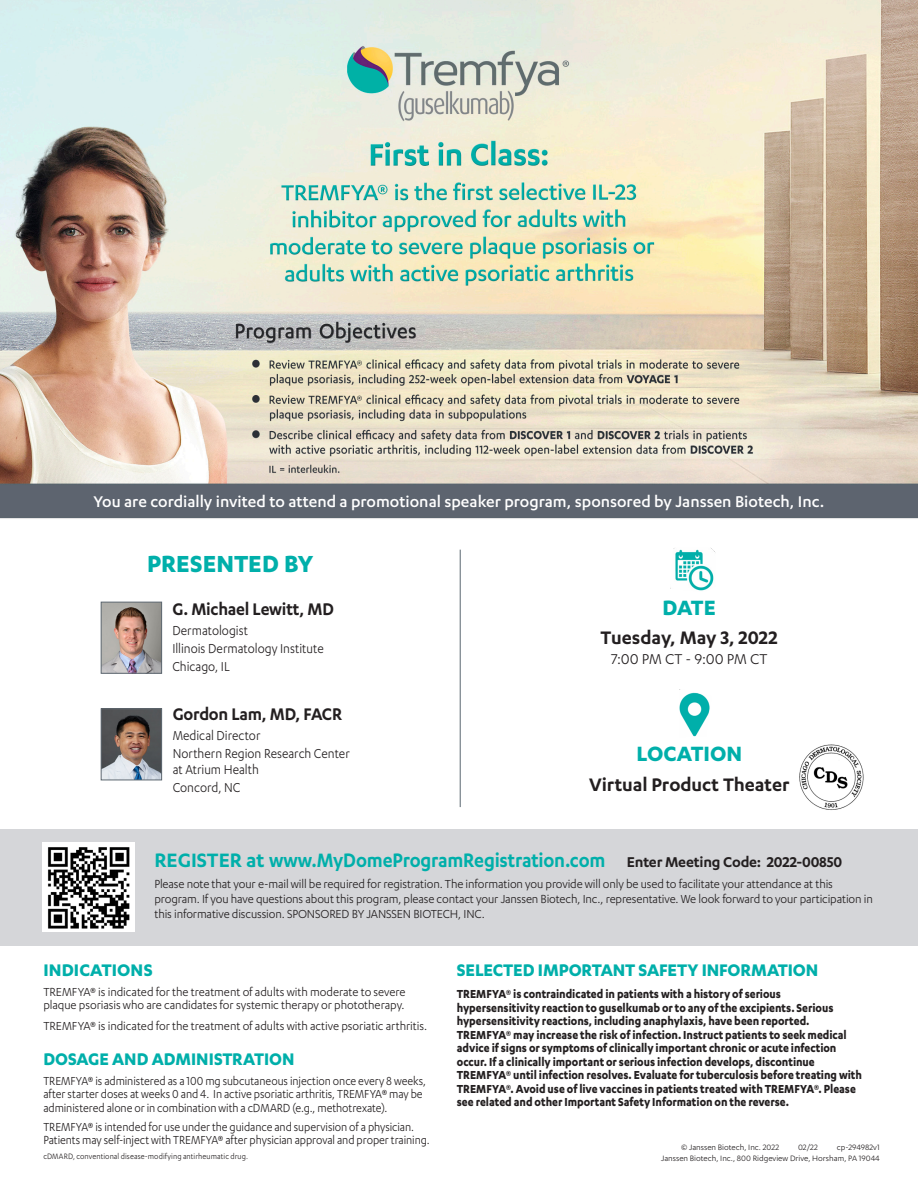
<style>
.page{position:relative;width:918px;height:1188px;background:#fff}
.page>*{position:absolute;margin:0;border:0;box-sizing:border-box;transform-origin:0 0}
._4-_Subhead_Bold{font:700 27px "Karbon";color:#00afaa}
.t1{font:700 24px "Karbon";color:#00afaa}
.t2{font:600 22.5px "Karbon";letter-spacing:-.01em;color:#00afaa}
._4-_Subhead_Bold-2{font:600 21px "Karbon";color:#231f20}
.t3{font:700 19.5px "Karbon";letter-spacing:-.005em;color:#00afaa}
._3-_Body{font:600 19.5px "Karbon";letter-spacing:-.01em;color:#231f20;scale:.95 1}
.t4{font:500 18px "Karbon";color:#fff}
.t5{font:16.5px "Karbon";color:#231f20}
.t6{font:15px/16.5px "Karbon";color:#231f20;scale:.9 1}
.t7{font:700 13.5px/13.5px "Karbon";color:#231f20;scale:.9 1}
.t8{font:13.5px/15px "Karbon";letter-spacing:-.01em;color:#231f20;scale:.95 1}
.t9{font:13.5px/13.5px "Karbon";letter-spacing:-.01em;color:#231f20;scale:.9 1}
.t10{font:9px "Karbon";color:#231f20}
.t11{font:9px "Karbon";color:#231f20;scale:.92 1}
.s1{font-size:16.5px;color:#231f20}
</style>
<div class="page">
<img style="left:0;top:0;width:918px;height:808px">
<div style="left:0;top:829px;width:918px;height:117px;background:#d5d6d9"></div>
<img style="left:43px;top:843px;width:92px;height:89px">
<hr style="left:460px;top:550px;width:1px;height:257px;background:#596670">
<img style="left:679px;top:689px;width:33px;height:48px">
<img style="left:670px;top:548px;width:45px;height:45px">
<svg style="left:702px;top:583px;width:23px;height:14px"></svg>
<img style="left:103px;top:604px;width:57px;height:67px">
<div style="left:101px;top:602px;width:61px;height:71px;border:1px solid #5f6972"></div>
<img style="left:103px;top:711px;width:57px;height:67px">
<div style="left:101px;top:709px;width:61px;height:71px;border:1px solid #5f6972"></div>
<img style="left:798px;top:743px;width:67px;height:67px">
<p class="t4" style="left:94px;top:492px;width:732px">You are cordially invited to attend a promotional speaker program, sponsored by Janssen Biotech, Inc.</p>
<p class="_4-_Subhead_Bold" style="left:147px;top:548px;width:168px">PRESENTED BY</p>
<p class="_3-_Body" style="left:172px;top:598px;width:172px">G. Michael Lewitt, MD</p>
<p class="t6" style="left:172px;top:622px;width:86px">Dermatologist</p>
<p class="t6" style="left:172px;top:639px;width:170px">Illinois Dermatology Institute</p>
<p class="t6" style="left:172px;top:657px;width:65px">Chicago, IL</p>
<p class="_3-_Body" style="left:173px;top:703px;width:180px">Gordon Lam, MD, FACR</p>
<p class="t6" style="left:173px;top:727px;width:99px">Medical Director</p>
<p class="t6" style="left:173px;top:745px;width:198px">Northern Region Research Center at Atrium Health</p>
<p class="t6" style="left:173px;top:779px;width:77px">Concord, NC</p>
<p class="t1" style="left:663px;top:594px;width:55px">DATE</p>
<p class="_4-_Subhead_Bold-2" style="left:601px;top:626px;width:179px">Tuesday, May 3, 2022</p>
<p class="t5" style="left:611px;top:650px;width:158px">7:00 PM CT - 9:00 PM CT</p>
<p class="t1" style="left:636px;top:740px;width:107px">LOCATION</p>
<p class="_4-_Subhead_Bold-2" style="left:589px;top:773px;width:202px">Virtual Product Theater</p>
<p class="t2" style="left:154px;top:847px;width:689px">REGISTER at www.MyDomeProgramRegistration.com <span class="s1">Enter Meeting Code: 2022-00850</span></p>
<p class="t8" style="left:154px;top:876px;width:758px">Please note that your e-mail will be required for registration. The information you provide will only be used to facilitate your attendance at this program. If you have questions about this program, please contact your Janssen Biotech, Inc., representative. We look forward to your participation in this informative discussion. SPONSORED BY JANSSEN BIOTECH, INC.</p>
<p class="t3" style="left:43px;top:959px;width:111px">INDICATIONS</p>
<p class="t8" style="left:43px;top:985px;width:383px;line-height:13.5px">TREMFYA® is indicated for the treatment of adults with moderate to severe plaque psoriasis who are candidates for systemic therapy or phototherapy.</p>
<p class="t8" style="left:43px;top:1018px;width:406px">TREMFYA® is indicated for the treatment of adults with active psoriatic arthritis.</p>
<p class="t3" style="left:43px;top:1048px;width:253px">DOSAGE AND ADMINISTRATION</p>
<p class="t9" style="left:43px;top:1074px;width:427px">TREMFYA® is administered as a 100 mg subcutaneous injection once every 8 weeks, after starter doses at weeks 0 and 4. In active psoriatic arthritis, TREMFYA® may be administered alone or in combination with a cDMARD (e.g., methotrexate).</p>
<p class="t9" style="left:43px;top:1120px;width:431px">TREMFYA® is intended for use under the guidance and supervision of a physician.<br>Patients may self-inject with TREMFYA® after physician approval and proper training.</p>
<p class="t11" style="left:43px;top:1152px;width:224px">cDMARD, conventional disease-modifying antirheumatic drug.</p>
<p class="t3" style="left:457px;top:959px;width:363px">SELECTED IMPORTANT SAFETY INFORMATION</p>
<p class="t7" style="left:457px;top:987px;width:452px">TREMFYA® is contraindicated in patients with a history of serious hypersensitivity reaction to guselkumab or to any of the excipients. Serious hypersensitivity reactions, including anaphylaxis, have been reported.<br>TREMFYA® may increase the risk of infection. Instruct patients to seek medical advice if signs or symptoms of clinically important chronic or acute infection occur. If a clinically important or serious infection develops, discontinue TREMFYA® until infection resolves. Evaluate for tuberculosis before treating with TREMFYA®. Avoid use of live vaccines in patients treated with TREMFYA®. Please see related and other Important Safety Information on the reverse.</p>
<p class="t10" style="left:681px;top:1143px;width:100px">© Janssen Biotech, Inc. 2022</p>
<p class="t10" style="left:798px;top:1143px;width:22px">02/22</p>
<p class="t10" style="left:837px;top:1143px;width:44px">cp-294982v1</p>
<p class="t10" style="left:661px;top:1153px;width:220px">Janssen Biotech, Inc., 800 Ridgeview Drive, Horsham, PA 19044</p>
</div>
